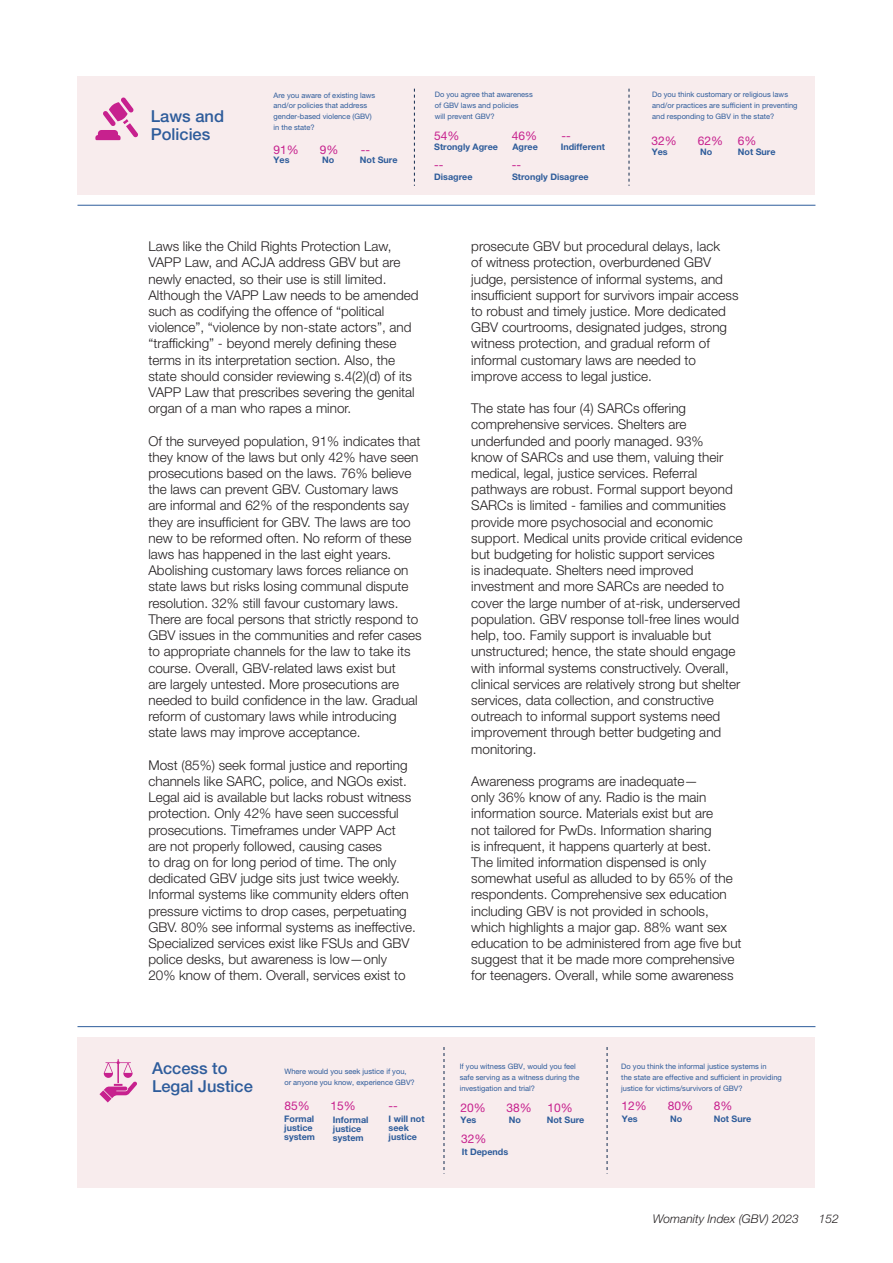
<style>
.page{position:relative;width:893px;height:1263px;background:#fff}
.page>*{position:absolute;margin:0;border:0;box-sizing:border-box;transform-origin:0 0}
.t1{font:500 16.5px/18.3px "Helvetica Neue LT Pro";color:#2e5c9b}
.t2{font:300 13.5px/16.2px "Helvetica Neue LT Pro";color:#231f20}
.t3{font:12px "Helvetica Neue LT Pro";color:#c7218e}
.t4{font:italic 300 12px "Helvetica Neue LT Pro";color:#231f20}
.t5{font:700 9px/9px "Helvetica Neue LT Pro";color:#2e5c9a}
.t6{font:7.5px/10.8px "Helvetica Neue LT Pro";color:#2e5c9b}
</style>
<div class="page">
<div style="left:78px;top:76px;width:737px;height:118px;background:#f8eced"></div>
<hr style="left:78px;top:205px;width:737px;height:1px;background:#2e5c9b">
<hr style="left:78px;top:1026px;width:737px;height:1px;background:#2e5c9b">
<svg style="left:414px;top:89px;width:1px;height:97px"></svg>
<svg style="left:629px;top:89px;width:1px;height:97px"></svg>
<svg style="left:95px;top:97px;width:43px;height:43px"></svg>
<div style="left:78px;top:1037px;width:737px;height:150px;background:#f8eced"></div>
<svg style="left:444px;top:1047px;width:1px;height:123px"></svg>
<svg style="left:607px;top:1047px;width:1px;height:123px"></svg>
<svg style="left:99px;top:1059px;width:38px;height:43px"></svg>
<p class="t6" style="left:435px;top:89px;width:99px">Do you agree that awareness of GBV laws and policies</p>
<p class="t6" style="left:652px;top:89px;width:147px">Do you think customary or religious laws and/or practices are sufficient in preventing and responding to GBV in the state?</p>
<p class="t6" style="left:274px;top:89px;width:103px">Are you aware of existing laws and/or policies that address gender-based violence (GBV) in the state?</p>
<p class="t5" style="left:274px;top:156px;width:18px">Yes</p>
<p class="t5" style="left:322px;top:156px;width:14px">No</p>
<p class="t5" style="left:360px;top:156px;width:39px">Not Sure</p>
<p class="t1" style="left:151px;top:107px;width:75px">Laws and</p>
<p class="t6" style="left:435px;top:111px;width:61px">will prevent GBV?</p>
<p class="t1" style="left:151px;top:125px;width:61px">Policies</p>
<p class="t3" style="left:434px;top:129px;width:27px">54%</p>
<p class="t5" style="left:434px;top:142px;width:65px">Strongly Agree</p>
<p class="t3" style="left:512px;top:129px;width:27px">46%</p>
<p class="t5" style="left:512px;top:142px;width:27px">Agree</p>
<p class="t5" style="left:561px;top:142px;width:46px">Indifferent</p>
<p class="t3" style="left:652px;top:133px;width:27px">32%</p>
<p class="t3" style="left:698px;top:133px;width:60px">62% 6%</p>
<p class="t3" style="left:562px;top:129px;width:11px">--</p>
<p class="t3" style="left:274px;top:142px;width:27px">91%</p>
<p class="t3" style="left:320px;top:142px;width:20px">9%</p>
<p class="t3" style="left:361px;top:142px;width:11px">--</p>
<p class="t5" style="left:652px;top:147px;width:18px">Yes</p>
<p class="t5" style="left:700px;top:147px;width:14px">No</p>
<p class="t5" style="left:738px;top:147px;width:39px">Not Sure</p>
<p class="t3" style="left:434px;top:158px;width:11px">--</p>
<p class="t3" style="left:512px;top:158px;width:11px">--</p>
<p class="t5" style="left:434px;top:172px;width:40px">Disagree</p>
<p class="t5" style="left:512px;top:172px;width:78px">Strongly Disagree</p>
<p class="t2" style="left:148px;top:238px;width:272px">Laws like the Child Rights Protection Law, VAPP Law, and ACJA address GBV but are newly enacted, so their use is still limited.<br>Although the VAPP Law needs to be amended such as codifying the offence of “political violence”, “violence by non-state actors”, and “trafficking” - beyond merely defining these terms in its interpretation section. Also, the state should consider reviewing s.4(2)(d) of its VAPP Law that prescribes severing the genital organ of a man who rapes a minor.</p>
<p class="t2" style="left:148px;top:432px;width:275px">Of the surveyed population, 91% indicates that they know of the laws but only 42% have seen prosecutions based on the laws. 76% believe the laws can prevent GBV. Customary laws<br>are informal and 62% of the respondents say they are insufficient for GBV. The laws are too new to be reformed often. No reform of these laws has happened in the last eight years.<br>Abolishing customary laws forces reliance on state laws but risks losing communal dispute resolution. 32% still favour customary laws.<br>There are focal persons that strictly respond to GBV issues in the communities and refer cases to appropriate channels for the law to take its course. Overall, GBV-related laws exist but<br>are largely untested. More prosecutions are needed to build confidence in the law. Gradual reform of customary laws while introducing state laws may improve acceptance.</p>
<p class="t2" style="left:148px;top:756px;width:269px">Most (85%) seek formal justice and reporting channels like SARC, police, and NGOs exist.<br>Legal aid is available but lacks robust witness protection. Only 42% have seen successful prosecutions. Timeframes under VAPP Act are not properly followed, causing cases<br>to drag on for long period of time. The only dedicated GBV judge sits just twice weekly.<br>Informal systems like community elders often pressure victims to drop cases, perpetuating GBV. 80% see informal systems as ineffective.<br>Specialized services exist like FSUs and GBV police desks, but awareness is low—only 20% know of them. Overall, services exist to</p>
<p class="t2" style="left:471px;top:238px;width:269px">prosecute GBV but procedural delays, lack<br>of witness protection, overburdened GBV judge, persistence of informal systems, and insufficient support for survivors impair access to robust and timely justice. More dedicated GBV courtrooms, designated judges, strong witness protection, and gradual reform of informal customary laws are needed to improve access to legal justice.</p>
<p class="t2" style="left:471px;top:400px;width:273px">The state has four (4) SARCs offering comprehensive services. Shelters are underfunded and poorly managed. 93%<br>know of SARCs and use them, valuing their medical, legal, justice services. Referral pathways are robust. Formal support beyond SARCs is limited - families and communities provide more psychosocial and economic support. Medical units provide critical evidence but budgeting for holistic support services<br>is inadequate. Shelters need improved investment and more SARCs are needed to cover the large number of at-risk, underserved population. GBV response toll-free lines would help, too. Family support is invaluable but unstructured; hence, the state should engage with informal systems constructively. Overall, clinical services are relatively strong but shelter services, data collection, and constructive outreach to informal support systems need improvement through better budgeting and monitoring.</p>
<p class="t2" style="left:471px;top:773px;width:272px">Awareness programs are inadequate—<br>only 36% know of any. Radio is the main information source. Materials exist but are<br>not tailored for PwDs. Information sharing<br>is infrequent, it happens quarterly at best.<br>The limited information dispensed is only somewhat useful as alluded to by 65% of the respondents. Comprehensive sex education including GBV is not provided in schools, which highlights a major gap. 88% want sex education to be administered from age five but suggest that it be made more comprehensive for teenagers. Overall, while some awareness</p>
<p class="t1" style="left:152px;top:1059px;width:102px">Access to<br>Legal Justice</p>
<p class="t6" style="left:284px;top:1066px;width:132px">Where would you seek justice if you, or anyone you know, experience GBV?</p>
<p class="t3" style="left:284px;top:1099px;width:27px">85%</p>
<p class="t3" style="left:330px;top:1099px;width:27px">15%</p>
<p class="t3" style="left:388px;top:1099px;width:11px">--</p>
<p class="t5" style="left:284px;top:1114px;width:32px">Formal justice system</p>
<p class="t5" style="left:389px;top:1114px;width:37px">I will not seek justice</p>
<p class="t5" style="left:333px;top:1115px;width:37px">Informal justice system</p>
<p class="t6" style="left:460px;top:1061px;width:121px">If you witness GBV, would you feel safe serving as a witness during the investigation and trial?</p>
<p class="t6" style="left:621px;top:1061px;width:162px">Do you think the informal justice systems in<br>the state are effective and sufficient in providing justice for victims/survivors of GBV?</p>
<p class="t3" style="left:460px;top:1100px;width:27px">20%</p>
<p class="t3" style="left:506px;top:1100px;width:27px">38%</p>
<p class="t3" style="left:547px;top:1100px;width:27px">10%</p>
<p class="t3" style="left:461px;top:1132px;width:27px">32%</p>
<p class="t5" style="left:460px;top:1115px;width:18px">Yes</p>
<p class="t5" style="left:509px;top:1115px;width:14px">No</p>
<p class="t5" style="left:547px;top:1115px;width:39px">Not Sure</p>
<p class="t5" style="left:462px;top:1147px;width:48px">It Depends</p>
<p class="t3" style="left:622px;top:1099px;width:27px">12%</p>
<p class="t3" style="left:668px;top:1099px;width:27px">80%</p>
<p class="t3" style="left:714px;top:1099px;width:20px">8%</p>
<p class="t5" style="left:622px;top:1114px;width:18px">Yes</p>
<p class="t5" style="left:670px;top:1114px;width:14px">No</p>
<p class="t5" style="left:714px;top:1114px;width:39px">Not Sure</p>
<p class="t4" style="left:653px;top:1211px;width:148px">Womanity Index (GBV) 2023</p>
<p class="t4" style="left:819px;top:1211px;width:22px">152</p>
</div>
